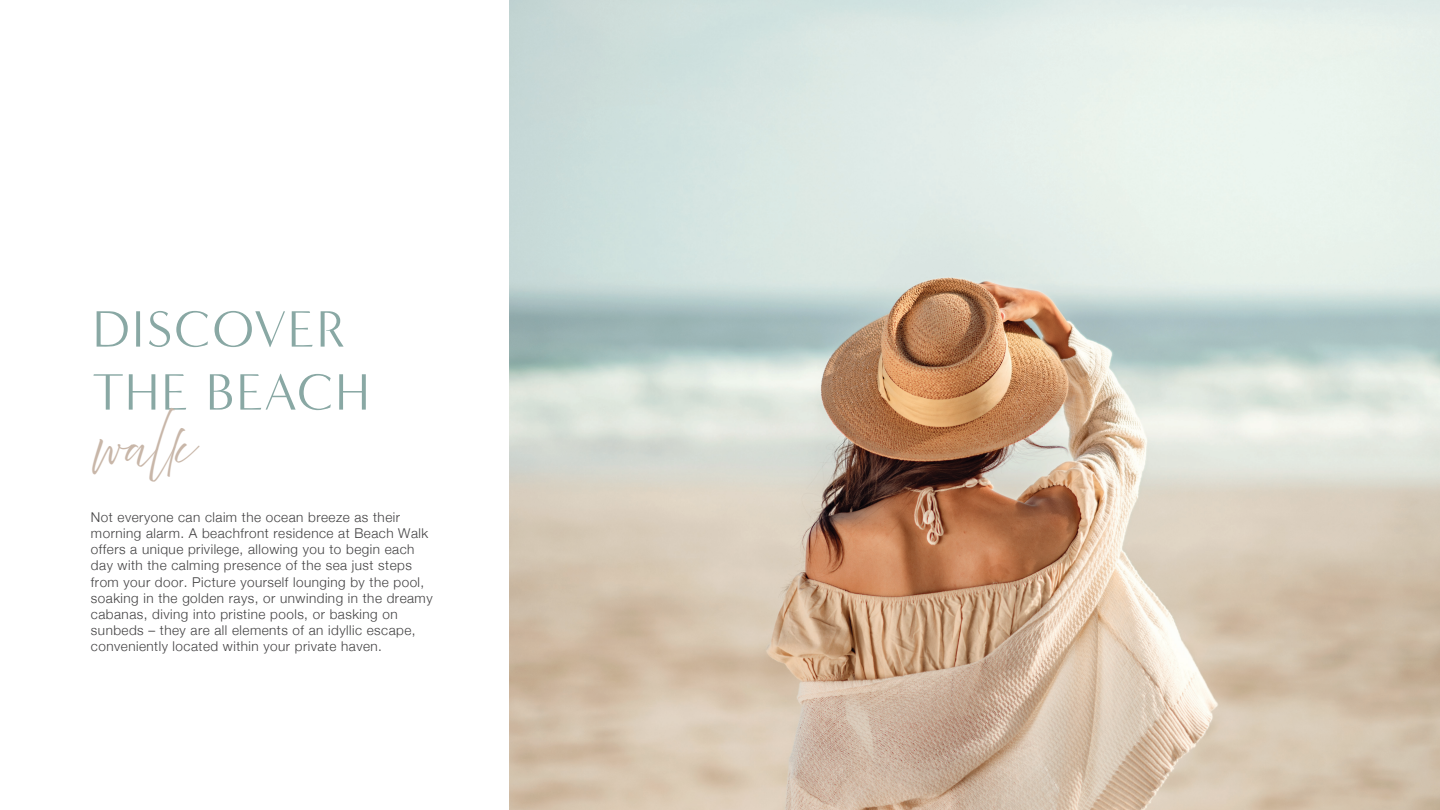
<style>
.page{position:relative;width:1440px;height:810px;background:#fff}
.page>*{position:absolute;margin:0;border:0;box-sizing:border-box;transform-origin:0 0}
.t1{font:52.5px/63px "Minerva Modern";letter-spacing:.04em;color:#89a8a4}
.t2{font:42.75px "Abovethe Beyond Script";color:#c8b6a8}
.t3{font:300 13.5px/16.2px "Helvetica Neue";letter-spacing:.035em;color:#424142}
</style>
<div class="page">
<img style="left:510px;top:0;width:930px;height:810px">
<h1 class="t1" style="left:92px;top:298px;width:279px">DISCOVER<br>THE BEACH</h1>
<h2 class="t2" style="left:92px;top:421px;width:102px">walk</h2>
<p class="t3" style="left:91px;top:508px;width:343px">Not everyone can claim the ocean breeze as their morning alarm. A beachfront residence at Beach Walk offers a unique privilege, allowing you to begin each day with the calming presence of the sea just steps from your door. Picture yourself lounging by the pool, soaking in the golden rays, or unwinding in the dreamy cabanas, diving into pristine pools, or basking on sunbeds – they are all elements of an idyllic escape, conveniently located within your private haven.</p>
</div>
